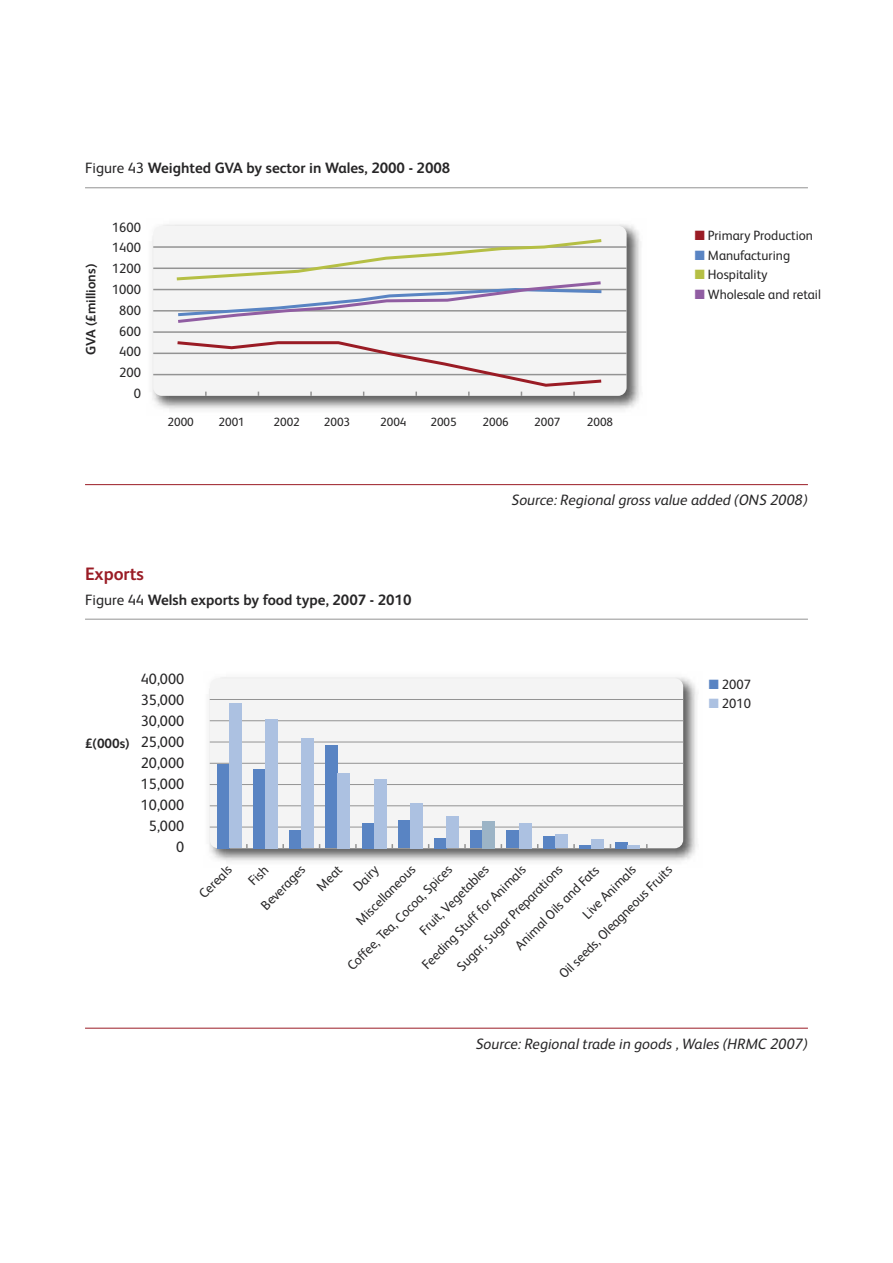
<style>
.page{position:relative;width:893px;height:1263px;background:#fff}
.page>*{position:absolute;margin:0;border:0;box-sizing:border-box;transform-origin:0 0}
.t1{font:700 18px "FS Albert";color:#9a1c25}
.t2{font:700 15px "FS Albert";color:#272627}
.t3{font:italic 15px "FS Albert";color:#272627}
.t4{font:15px/21px "FS Albert";color:#272627;text-align:right}
.t5{font:13.5px/20.9px "FS Albert";color:#272627;text-align:right}
.t6{font:700 13.5px "FS Albert";color:#272627}
.t7{font:12px "FS Albert";color:#272627}
.s1{font-weight:400}
.s2{color:#9a1c25}
.s3{color:#5984c3}
.s4{color:#b5bf44}
.s5{color:#905da2}
.s6{color:#acc1e1}
</style>
<div class="page">
<hr style="left:85px;top:187px;width:723px;height:1px;background:#939393">
<hr style="left:85px;top:484px;width:723px;height:1px;background:#9a1c25">
<hr style="left:85px;top:619px;width:723px;height:1px;background:#939393">
<hr style="left:85px;top:1028px;width:723px;height:1px;background:#9a1c25">
<img style="left:152px;top:224px;width:489px;height:186px">
<div style="left:153px;top:226px;width:474px;height:170px;background:#f4f4f4;border-radius:9px"></div>
<hr style="left:153px;top:246px;width:474px;height:2px;background:#939393">
<hr style="left:153px;top:268px;width:474px;height:1px;background:#939393">
<hr style="left:153px;top:289px;width:474px;height:1px;background:#939393">
<hr style="left:153px;top:310px;width:474px;height:2px;background:#939393">
<hr style="left:153px;top:331px;width:474px;height:2px;background:#939393">
<hr style="left:153px;top:353px;width:474px;height:1px;background:#939393">
<hr style="left:153px;top:374px;width:474px;height:1px;background:#939393">
<svg style="left:174px;top:239px;width:431px;height:84px"></svg>
<svg style="left:174px;top:341px;width:430px;height:55px"></svg>
<img style="left:209px;top:677px;width:488px;height:185px">
<div style="left:210px;top:678px;width:473px;height:170px;background:#f4f4f4;border-radius:9px"></div>
<hr style="left:210px;top:720px;width:473px;height:1px;background:#939393">
<hr style="left:210px;top:742px;width:473px;height:1px;background:#939393">
<hr style="left:210px;top:763px;width:473px;height:1px;background:#939393">
<hr style="left:210px;top:784px;width:473px;height:1px;background:#939393">
<hr style="left:210px;top:805px;width:473px;height:1px;background:#939393">
<hr style="left:210px;top:699px;width:473px;height:1px;background:#939393">
<hr style="left:210px;top:827px;width:473px;height:1px;background:#939393">
<div style="left:217px;top:764px;width:12px;height:84px;background:#5984c3"></div>
<div style="left:229px;top:703px;width:12px;height:145px;background:#acc1e1"></div>
<div style="left:253px;top:769px;width:12px;height:79px;background:#5984c3"></div>
<div style="left:265px;top:719px;width:12px;height:129px;background:#acc1e1"></div>
<div style="left:290px;top:830px;width:12px;height:18px;background:#5984c3"></div>
<div style="left:302px;top:738px;width:12px;height:110px;background:#acc1e1"></div>
<div style="left:326px;top:745px;width:12px;height:103px;background:#5984c3"></div>
<div style="left:338px;top:773px;width:12px;height:75px;background:#acc1e1"></div>
<div style="left:362px;top:823px;width:12px;height:25px;background:#5984c3"></div>
<div style="left:374px;top:779px;width:12px;height:69px;background:#acc1e1"></div>
<div style="left:398px;top:821px;width:12px;height:27px;background:#5984c3"></div>
<div style="left:410px;top:803px;width:12px;height:45px;background:#acc1e1"></div>
<div style="left:434px;top:838px;width:12px;height:10px;background:#5984c3"></div>
<div style="left:446px;top:816px;width:13px;height:32px;background:#acc1e1"></div>
<div style="left:471px;top:831px;width:12px;height:17px;background:#5984c3"></div>
<div style="left:483px;top:821px;width:12px;height:27px;background:#9cb4c6"></div>
<div style="left:507px;top:830px;width:12px;height:18px;background:#5984c3"></div>
<div style="left:519px;top:823px;width:12px;height:25px;background:#acc1e1"></div>
<div style="left:543px;top:836px;width:12px;height:12px;background:#5984c3"></div>
<div style="left:555px;top:834px;width:12px;height:14px;background:#acc1e1"></div>
<div style="left:591px;top:839px;width:12px;height:9px;background:#acc1e1"></div>
<div style="left:616px;top:842px;width:12px;height:6px;background:#5984c3"></div>
<svg style="left:628px;top:845px;width:12px;height:3px"></svg>
<svg style="left:573px;top:844px;width:18px;height:4px"></svg>
<p class="t2" style="left:85px;top:163px;width:367px"><span class="s1">Figure 43</span> Weighted GVA by sector in Wales, 2000 - 2008</p>
<p class="t6" style="left:86px;top:355px;width:92px;rotate:-90deg">GVA (£millions)</p>
<p class="t5" style="left:112px;top:218px;width:31px">1600<br>1400<br>1200<br>1000<br>800<br>600<br>400<br>200<br>0</p>
<p class="t7" style="left:167px;top:418px;width:28px">2000</p>
<p class="t7" style="left:218px;top:418px;width:28px">2001</p>
<p class="t7" style="left:273px;top:418px;width:28px">2002</p>
<p class="t7" style="left:324px;top:418px;width:28px">2003</p>
<p class="t7" style="left:380px;top:418px;width:28px">2004</p>
<p class="t7" style="left:430px;top:418px;width:28px">2005</p>
<p class="t7" style="left:482px;top:418px;width:28px">2006</p>
<p class="t7" style="left:534px;top:418px;width:28px">2007</p>
<p class="t7" style="left:587px;top:418px;width:28px">2008</p>
<p class="t5" style="left:695px;top:226px;width:120px"><span class="s2">■</span> Primary Production</p>
<p class="t5" style="left:695px;top:246px;width:97px"><span class="s3">■</span> Manufacturing</p>
<p class="t5" style="left:695px;top:265px;width:74px"><span class="s4">■</span> Hospitality</p>
<p class="t5" style="left:695px;top:285px;width:128px"><span class="s5">■</span> Wholesale and retail</p>
<h1 class="t1" style="left:85px;top:567px;width:61px">Exports</h1>
<p class="t2" style="left:85px;top:594px;width:328px"><span class="s1">Figure 44</span> Welsh exports by food type, 2007 - 2010</p>
<p class="t3" style="left:512px;top:495px;width:298px">Source: Regional gross value added (ONS 2008)</p>
<p class="t6" style="left:85px;top:738px;width:46px">£(000s)</p>
<p class="t4" style="left:141px;top:670px;width:45px">40,000<br>35,000<br>30,000<br>25,000<br>20,000<br>15,000<br>10,000<br>5,000<br>0</p>
<p class="t5" style="left:709px;top:675px;width:44px"><span class="s3">■</span> 2007</p>
<p class="t5" style="left:709px;top:694px;width:44px"><span class="s6">■</span> 2010</p>
<p class="t5" style="left:195px;top:889px;width:41px;rotate:-45deg">Cereals</p>
<p class="t5" style="left:244px;top:877px;width:24px;rotate:-45deg">Fish</p>
<p class="t5" style="left:257px;top:901px;width:58px;rotate:-45deg">Beverages</p>
<p class="t5" style="left:313px;top:882px;width:31px;rotate:-45deg">Meat</p>
<p class="t5" style="left:349px;top:882px;width:31px;rotate:-45deg">Dairy</p>
<p class="t5" style="left:555px;top:970px;width:155px;rotate:-45deg">Oil seeds, Oleagneous Fruits</p>
<p class="t5" style="left:578px;top:910px;width:71px;rotate:-45deg">Live Animals</p>
<p class="t5" style="left:453px;top:962px;width:144px;rotate:-45deg">Sugar, Sugar Preparations</p>
<p class="t5" style="left:418px;top:960px;width:142px;rotate:-45deg">Feeding Stuff for Animals</p>
<p class="t5" style="left:415px;top:926px;width:93px;rotate:-45deg">Fruit, Vegetables</p>
<p class="t5" style="left:343px;top:961px;width:144px;rotate:-45deg">Coffee, Tea, Cocoa, Spices</p>
<p class="t5" style="left:352px;top:916px;width:79px;rotate:-45deg">Miscellaneous</p>
<p class="t5" style="left:511px;top:941px;width:114px;rotate:-45deg">Animal Oils and Fats</p>
<p class="t3" style="left:476px;top:1038px;width:333px">Source: Regional trade in goods , Wales (HRMC 2007)</p>
</div>
